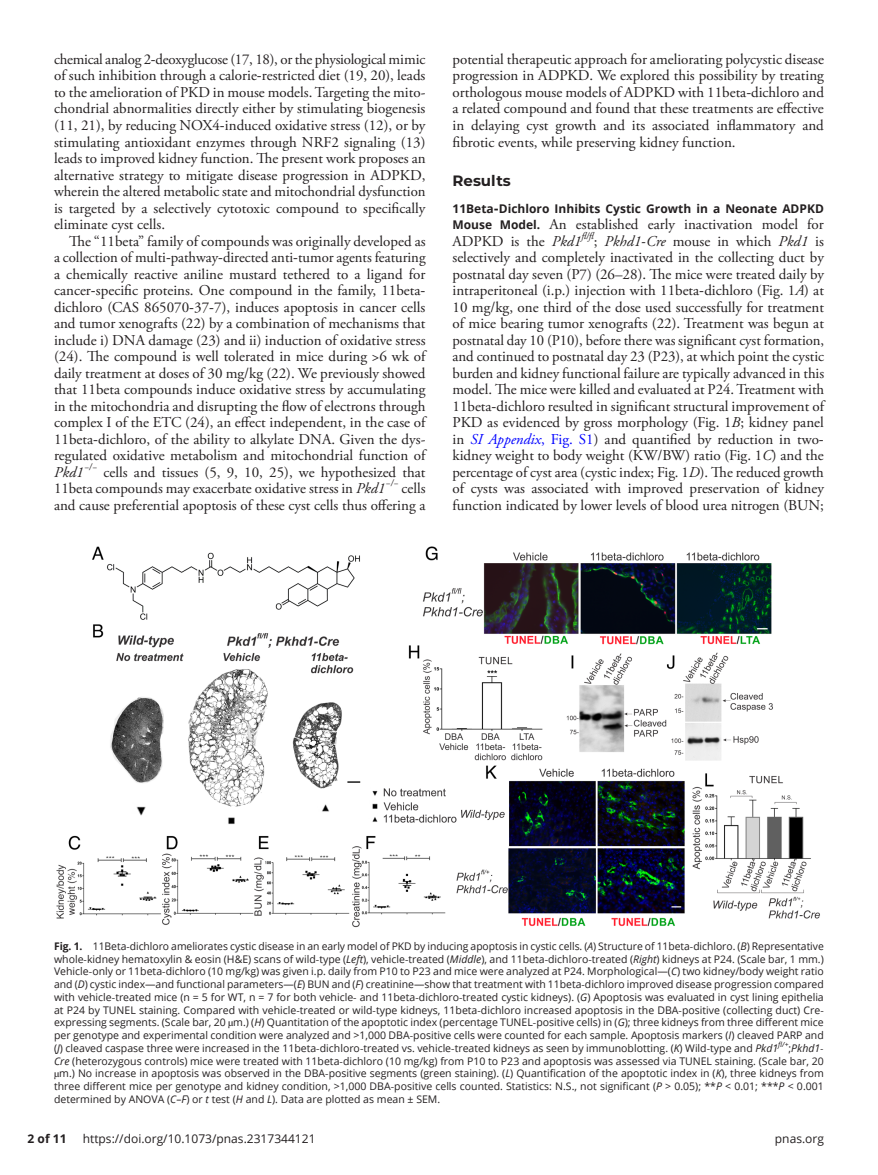
<style>
.page{position:relative;width:878px;height:1175px;background:#fff}
.page>*{position:absolute;margin:0;border:0;box-sizing:border-box;transform-origin:0 0}
.t1{font:15px/16.5px "Adobe Garamond Pro";color:#231f20;text-align:justify}
.t2{font:700 15px "Montserrat";color:#231f20}
.t3{font:italic 15px "Adobe Garamond Pro";color:#231f20}
.t4{font:700 12px "Open Sans";color:#231f20}
.t5{font:12px "Open Sans";color:#231f20}
.t6{font:10.5px/12.8px "Open Sans";color:#231f20;text-align:justify}
.t7{font:italic 10.05px "Adobe Garamond Pro";color:#231f20}
.t8{font:italic 7.05px "Open Sans";color:#231f20}
.s1{font-family:"STIX"}
.s2{font-style:italic}
.s3{font-family:"STIX";font-size:15px}
.s4{font-family:"Open Sans";font-weight:700;font-size:12px}
.s5{font-family:"STIX";font-style:italic}
.s6{font-style:italic;color:#00f}
.s7{color:#00f}
.s8{font-weight:700}
</style>
<div class="page">
<img style="left:57px;top:546px;width:763px;height:381px">
<p class="t1" style="left:54px;top:51px;width:373px">chemical analog 2<span class="s1">-</span>deoxyglucose (17, 18), or the physiological mimic of such inhibition through a calorie<span class="s1">-</span>restricted diet (19, 20), leads to the amelioration of PKD in mouse models. Targeting the mito&shy;chondrial abnormalities directly either by stimulating biogenesis (11, 21), by reducing NOX4<span class="s1">-</span>induced oxidative stress (12), or by stimulating antioxidant enzymes through NRF2 signaling (13) leads to improved kidney function. The present work proposes an alternative strategy to mitigate disease progression in ADPKD, wherein the altered metabolic state and mitochondrial dysfunction is targeted by a selectively cytotoxic compound to specifically eliminate cyst cells.</p>
<p class="t1" style="left:54px;top:233px;width:373px;text-indent:15px">The “11beta” family of compounds was originally developed as a collection of multi<span class="s1">-</span>pathway<span class="s1">-</span>directed anti<span class="s1">-</span>tumor agents featuring a chemically reactive aniline mustard tethered to a ligand for cancer<span class="s1">-</span>specific proteins. One compound in the family, 11beta&shy;dichloro (CAS 865070<span class="s1">-</span>37<span class="s1">-</span>7), induces apoptosis in cancer cells and tumor xenografts (22) by a combination of mechanisms that include i) DNA damage (23) and ii) induction of oxidative stress (24). The compound is well tolerated in mice during &gt;6 wk of daily treatment at doses of 30 mg/kg (22). We previously showed that 11beta compounds induce oxidative stress by accumulating in the mitochondria and disrupting the flow of electrons through complex I of the ETC (24), an effect independent, in the case of 11beta<span class="s1">-</span>dichloro, of the ability to alkylate DNA. Given the dys&shy;regulated oxidative metabolism and mitochondrial function of</p>
<p class="t3" style="left:54px;top:463px;width:31px">Pkd1</p>
<p class="t7" style="left:84px;top:460px;width:15px">−/−</p>
<p class="t1" style="left:54px;top:464px;width:373px;text-indent:49px">cells and tissues (5, 9, 10, 25), we hypothesized that<br>11beta compounds may exacerbate oxidative stress in <span class="s2">Pkd1</span></p>
<p class="t7" style="left:385px;top:477px;width:15px">−/−</p>
<p class="t1" style="left:54px;top:480px;width:373px;text-align:right">cells<br>and cause preferential apoptosis of these cyst cells thus offering a</p>
<p class="t1" style="left:452px;top:51px;width:373px">potential therapeutic approach for ameliorating polycystic disease progression in ADPKD. We explored this possibility by treating orthologous mouse models of ADPKD with 11beta<span class="s1">-</span>dichloro and a related compound and found that these treatments are effective in delaying cyst growth and its associated inflammatory and fibrotic events, while preserving kidney function.</p>
<p class="t2" style="left:452px;top:169px;width:60px">Results</p>
<p class="t4" style="left:452px;top:200px;width:373px">11Beta<span class="s3">-</span>Dichloro Inhibits Cystic Growth in a Neonate ADPKD</p>
<p class="t1" style="left:452px;top:216px;width:373px"><span class="s4">Mouse Model.</span> An established early inactivation model for<br>ADPKD is the <span class="s2">Pkd1</span></p>
<p class="t7" style="left:581px;top:229px;width:16px">fl/fl</p>
<p class="t1" style="left:452px;top:233px;width:373px;text-indent:141px">; <span class="s2">Pkhd1</span><span class="s5">-</span><span class="s2">Cre</span> mouse in which <span class="s2">Pkd1</span> is selectively and completely inactivated in the collecting duct by postnatal day seven (P7) (26–28). The mice were treated daily by intraperitoneal (i.p.) injection with 11beta<span class="s1">-</span>dichloro (Fig. 1<span class="s2">A</span>) at 10 mg/kg, one third of the dose used successfully for treatment of mice bearing tumor xenografts (22). Treatment was begun at postnatal day 10 (P10), before there was significant cyst formation, and continued to postnatal day 23 (P23), at which point the cystic burden and kidney functional failure are typically advanced in this model. The mice were killed and evaluated at P24. Treatment with 11beta<span class="s1">-</span>dichloro resulted in significant structural improvement of PKD as evidenced by gross morphology (Fig. 1<span class="s2">B</span>; kidney panel in <span class="s6">SI Appendix</span><span class="s7">, Fig. S1</span>) and quantified by reduction in two&shy;kidney weight to body weight (KW/BW) ratio (Fig. 1<span class="s2">C</span>) and the percentage of cyst area (cystic index; Fig. 1<span class="s2">D</span>). The reduced growth of cysts was associated with improved preservation of kidney function indicated by lower levels of blood urea nitrogen (BUN;</p>
<p class="t6" style="left:54px;top:939px;width:771px"><span class="s8">Fig. 1.</span> 11Beta<span class="s1">-</span>dichloro ameliorates cystic disease in an early model of PKD by inducing apoptosis in cystic cells. (<span class="s2">A</span>) Structure of 11beta<span class="s1">-</span>dichloro. (<span class="s2">B</span>) Representative whole<span class="s1">-</span>kidney hematoxylin &amp; eosin (H&amp;E) scans of wild<span class="s1">-</span>type (<span class="s2">Left</span>), vehicle<span class="s1">-</span>treated (<span class="s2">Middle</span>), and 11beta<span class="s1">-</span>dichloro<span class="s1">-</span>treated (<span class="s2">Right</span>) kidneys at P24. (Scale bar, 1 mm.)<br>Vehicle<span class="s1">-</span>only or 11beta<span class="s1">-</span>dichloro (10 mg/kg) was given i.p. daily from P10 to P23 and mice were analyzed at P24. Morphological—(<span class="s2">C</span>) two kidney/body weight ratio and (<span class="s2">D</span>) cystic index—and functional parameters—(<span class="s2">E</span>) BUN and (<span class="s2">F</span>) creatinine—show that treatment with 11beta<span class="s1">-</span>dichloro improved disease progression compared with vehicle<span class="s1">-</span>treated mice (n = 5 for WT, n = 7 for both vehicle<span class="s1">-</span> and 11beta<span class="s1">-</span>dichloro<span class="s1">-</span>treated cystic kidneys). (<span class="s2">G</span>) Apoptosis was evaluated in cyst lining epithelia at P24 by TUNEL staining. Compared with vehicle<span class="s1">-</span>treated or wild<span class="s1">-</span>type kidneys, 11beta<span class="s1">-</span>dichloro increased apoptosis in the DBA<span class="s1">-</span>positive (collecting duct) Cre&shy;expressing segments. (Scale bar, 20 <span class="s1">µ</span>m.) (<span class="s2">H</span>) Quantitation of the apoptotic index (percentage TUNEL<span class="s1">-</span>positive cells) in (<span class="s2">G</span>); three kidneys from three different mice per genotype and experimental condition were analyzed and &gt;1,000 DBA<span class="s1">-</span>positive cells were counted for each sample. Apoptosis markers (<span class="s2">I</span>) cleaved PARP and (<span class="s2">J</span>) cleaved caspase three were increased in the 11beta<span class="s1">-</span>dichloro<span class="s1">-</span>treated vs. vehicle<span class="s1">-</span>treated kidneys as seen by immunoblotting. (<span class="s2">K</span>) Wild<span class="s1">-</span>type and <span class="s2">Pkd1</span></p>
<p class="t8" style="left:778px;top:1039px;width:12px">fl/+</p>
<p class="t6" style="left:54px;top:1041px;width:771px;text-indent:734px">;<span class="s2">Pkhd1</span><span class="s5">- </span><span class="s2">Cre</span> (heterozygous controls) mice were treated with 11beta<span class="s1">-</span>dichloro (10 mg/kg) from P10 to P23 and apoptosis was assessed via TUNEL staining. (Scale bar, 20 <span class="s1">µ</span>m.) No increase in apoptosis was observed in the DBA<span class="s1">-</span>positive segments (green staining). (<span class="s2">L</span>) Quantification of the apoptotic index in (<span class="s2">K</span>), three kidneys from three different mice per genotype and kidney condition, &gt;1,000 DBA<span class="s1">-</span>positive cells counted. Statistics: N.S., not significant (<span class="s2">P</span> &gt; 0.05); **<span class="s2">P</span> &lt; 0.01; ***<span class="s2">P</span> &lt; 0.001 determined by ANOVA (<span class="s2">C–F</span>) or <span class="s2">t</span> test (<span class="s2">H</span> and <span class="s2">L</span>). Data are plotted as mean ± SEM.</p>
<p class="t4" style="left:28px;top:1130px;width:40px">2 of 11</p>
<p class="t5" style="left:83px;top:1130px;width:234px">https://doi.org/10.1073/pnas.2317344121</p>
<p class="t5" style="left:774px;top:1130px;width:51px">pnas.org</p>
</div>
